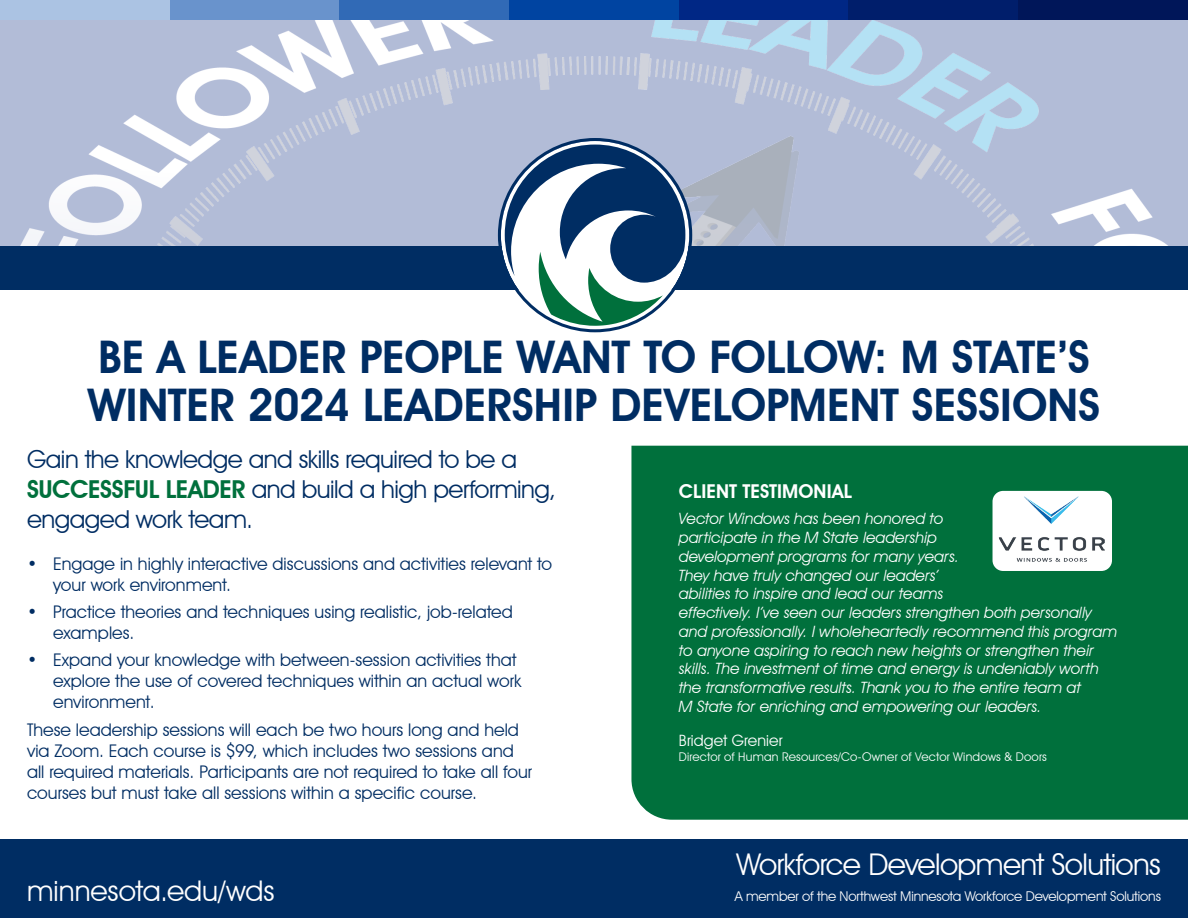
<style>
.page{position:relative;width:1188px;height:918px;background:#fff}
.page>*{position:absolute;margin:0;border:0;box-sizing:border-box;transform-origin:0 0}
.t1{font:600 45px/48px "Avant Garde IT Cby BT";color:#002d63}
.t2{font:30px "Avant Garde IT Cby BT";letter-spacing:-.02em;color:#fff}
.t3{font:28.5px "Avant Garde IT Cby BT";color:#fff}
.t4{font:24.75px/29.7px "Avant Garde IT Cby BT";letter-spacing:-.02em;color:#002d63}
.t5{font:600 19.05px "Avant Garde IT Cby BT";letter-spacing:.005em;color:#fff}
.t6{font:17.4px/21px "Avant Garde IT Cby BT";color:#002d63}
.t7{font:italic 15.6px/18.8px "Avant Garde IT Cby BT";color:#fff}
.t8{font:15.6px "Avant Garde IT Cby BT";letter-spacing:.01em;color:#fff}
.t9{font:13.5px "Avant Garde IT Cby BT";letter-spacing:-.005em;color:#fff}
.t10{font:12px "Avant Garde IT Cby BT";letter-spacing:.015em;color:#fff}
.s1{font-weight:600;color:#00703c}
</style>
<div class="page">
<img style="left:0;top:19px;width:1188px;height:227px">
<div style="left:0;top:839px;width:1188px;height:79px;background:#002d63"></div>
<svg style="left:0;top:0;width:1188px;height:19px;background:#2e569d"></svg>
<div style="left:0;top:246px;width:1188px;height:44px;background:#002d63"></div>
<div style="left:631px;top:446px;width:557px;height:374px;background:#00703c"></div>
<svg style="left:505px;top:145px;width:180px;height:181px"></svg>
<div style="left:993px;top:491px;width:119px;height:80px;background:#fff;border-radius:11px"></div>
<img style="left:999px;top:491px;width:106px;height:80px">
<p class="t1" style="left:88px;top:333px;width:1014px">BE A LEADER PEOPLE WANT TO FOLLOW: M STATE’S<br>WINTER 2024 LEADERSHIP DEVELOPMENT SESSIONS</p>
<p class="t4" style="left:27px;top:445px;width:531px">Gain the knowledge and skills required to be a<br><span class="s1">SUCCESSFUL LEADER</span> and build a high performing, engaged work team.</p>
<p class="t6" style="left:53px;top:553px;width:501px;text-indent:-26px">• Engage in highly interactive discussions and activities relevant to your work environment.</p>
<p class="t6" style="left:53px;top:601px;width:461px;text-indent:-26px">• Practice theories and techniques using realistic, job-related examples.</p>
<p class="t6" style="left:53px;top:650px;width:470px;text-indent:-26px">• Expand your knowledge with between-session activities that explore the use of covered techniques within an actual work environment.</p>
<p class="t6" style="left:27px;top:719px;width:507px">These leadership sessions will each be two hours long and held via Zoom. Each course is $99, which includes two sessions and all required materials. Participants are not required to take all four courses but must take all sessions within a specific course.</p>
<p class="t5" style="left:679px;top:480px;width:175px">CLIENT TESTIMONIAL</p>
<p class="t7" style="left:679px;top:509px;width:440px">Vector Windows has been honored to<br>participate in the M State leadership<br>development programs for many years.<br>They have truly changed our leaders’<br>abilities to inspire and lead our teams<br>effectively. I’ve seen our leaders strengthen both personally and professionally. I wholeheartedly recommend this program to anyone aspiring to reach new heights or strengthen their skills. The investment of time and energy is undeniably worth the transformative results. Thank you to the entire team at<br>M State for enriching and empowering our leaders.</p>
<p class="t8" style="left:679px;top:731px;width:105px">Bridget Grenier</p>
<p class="t10" style="left:679px;top:749px;width:369px">Director of Human Resources/Co-Owner of Vector Windows &amp; Doors</p>
<p class="t2" style="left:736px;top:846px;width:426px">Workforce Development Solutions</p>
<p class="t3" style="left:27px;top:874px;width:249px">minnesota.edu/wds</p>
<p class="t9" style="left:735px;top:888px;width:428px">A member of the Northwest Minnesota Workforce Development Solutions</p>
</div>
